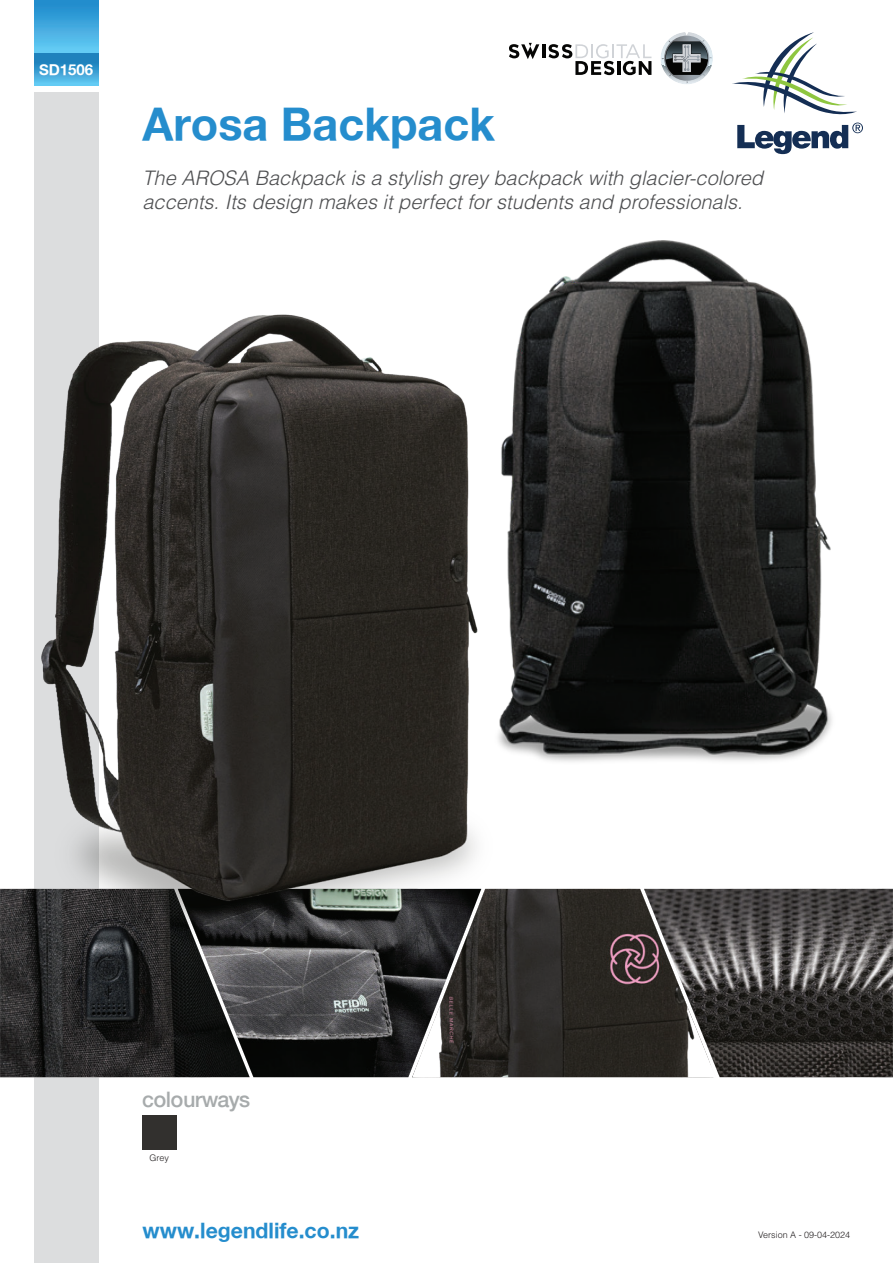
<style>
.page{position:relative;width:893px;height:1263px;background:#fff}
.page>*{position:absolute;margin:0;border:0;box-sizing:border-box;transform-origin:0 0}
.t1{font:700 45px "Helvetica Neue";color:#258dcd}
.t2{font:500 21.75px "Helvetica";color:#a7abac}
.t3{font:700 21.15px "Helvetica Neue";color:#258dcd}
.t4{font:italic 300 19.95px/24px "Helvetica LT Std";color:#4d4e50}
.t5{font:700 15px "Helvetica Neue";color:#fff}
.t6{font:300 9px "Helvetica LT Std";color:#231f20}
</style>
<div class="page">
<div style="left:34px;top:0;width:64px;height:54px;background:linear-gradient(to bottom,#1c87c9,#67cdf5)"></div>
<svg style="left:34px;top:54px;width:64px;height:31px;background:#389cd1"></svg>
<div style="left:34px;top:93px;width:64px;height:1170px;background:#dcddde"></div>
<svg style="left:732px;top:32px;width:131px;height:122px"></svg>
<hr style="left:542px;top:44px;width:3px;height:14px;background:#050504">
<svg style="left:509px;top:43px;width:30px;height:16px"></svg>
<svg style="left:549px;top:44px;width:102px;height:31px"></svg>
<svg style="left:661px;top:32px;width:52px;height:52px"></svg>
<svg style="left:666px;top:42px;width:42px;height:17px"></svg>
<img style="left:498px;top:240px;width:334px;height:522px">
<div style="left:142px;top:1115px;width:35px;height:34px;background:#32302e"></div>
<svg style="left:250px;top:944px;width:162px;height:133px;background:#3c3c3d"></svg>
<img style="left:412px;top:889px;width:232px;height:188px">
<svg style="left:644px;top:889px;width:249px;height:188px;background:#494645"></svg>
<svg style="left:0;top:889px;width:250px;height:188px;background:#2b2b2c"></svg>
<img style="left:42px;top:313px;width:455px;height:631px">
<p class="t5" style="left:39px;top:61px;width:56px">SD1506</p>
<h1 class="t1" style="left:142px;top:96px;width:354px">Arosa Backpack</h1>
<p class="t4" style="left:142px;top:166px;width:622px">The AROSA Backpack is a stylish grey backpack with glacier-colored accents. Its design makes it perfect for students and professionals.</p>
<p class="t2" style="left:142px;top:1087px;width:109px">colourways</p>
<p class="t6" style="left:150px;top:1152px;width:21px">Grey</p>
<p class="t3" style="left:142px;top:1217px;width:218px">www.legendlife.co.nz</p>
<p class="t6" style="left:758px;top:1229px;width:94px">Version A - 09-04-2024</p>
</div>
